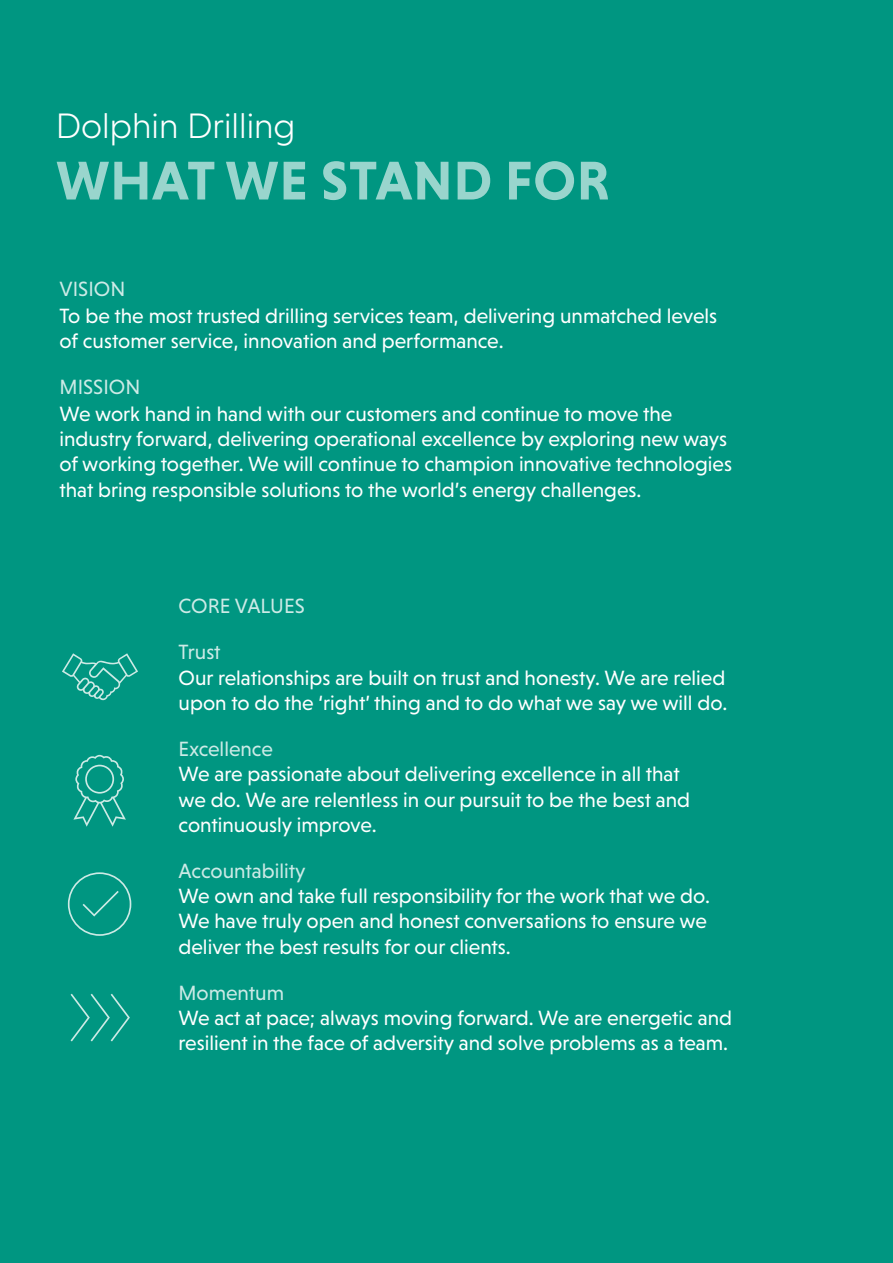
<style>
.page{position:relative;width:893px;height:1263px;background:#009681}
.page>*{position:absolute;margin:0;border:0;box-sizing:border-box;transform-origin:0 0}
.t1{font:700 55.5px "Niveau Grotesk";letter-spacing:.015em;color:#99d5cd}
.t2{font:300 36px "Niveau Grotesk";color:#fff}
.t3{font:21px/25.2px "Niveau Grotesk";color:#fff}
.t4{font:21px "Niveau Grotesk";color:#cceae6}
</style>
<div class="page">
<svg style="left:62px;top:653px;width:76px;height:47px"></svg>
<svg style="left:73px;top:755px;width:53px;height:72px"></svg>
<svg style="left:68px;top:872px;width:63px;height:64px"></svg>
<svg style="left:71px;top:994px;width:59px;height:47px"></svg>
<h2 class="t2" style="left:56px;top:105px;width:241px">Dolphin Drilling</h2>
<h1 class="t1" style="left:56px;top:149px;width:555px">WHAT WE STAND FOR</h1>
<p class="t4" style="left:60px;top:277px;width:67px">VISION</p>
<p class="t3" style="left:60px;top:303px;width:659px">To be the most trusted drilling services team, delivering unmatched levels of customer service, innovation and performance.</p>
<p class="t4" style="left:60px;top:375px;width:82px">MISSION</p>
<p class="t3" style="left:60px;top:401px;width:674px">We work hand in hand with our customers and continue to move the industry forward, delivering operational excellence by exploring new ways of working together. We will continue to champion innovative technologies that bring responsible solutions to the world’s energy challenges.</p>
<p class="t4" style="left:179px;top:594px;width:128px">CORE VALUES</p>
<p class="t4" style="left:179px;top:640px;width:44px">Trust</p>
<p class="t3" style="left:179px;top:665px;width:550px">Our relationships are built on trust and honesty. We are relied upon to do the ‘right’ thing and to do what we say we will do.</p>
<p class="t4" style="left:179px;top:737px;width:96px">Excellence</p>
<p class="t3" style="left:179px;top:761px;width:513px">We are passionate about delivering excellence in all that we do. We are relentless in our pursuit to be the best and continuously improve.</p>
<p class="t4" style="left:179px;top:859px;width:128px">Accountability</p>
<p class="t3" style="left:179px;top:883px;width:533px">We own and take full responsibility for the work that we do.<br>We have truly open and honest conversations to ensure we deliver the best results for our clients.</p>
<p class="t4" style="left:179px;top:981px;width:107px">Momentum</p>
<p class="t3" style="left:179px;top:1005px;width:555px">We act at pace; always moving forward. We are energetic and resilient in the face of adversity and solve problems as a team.</p>
</div>
